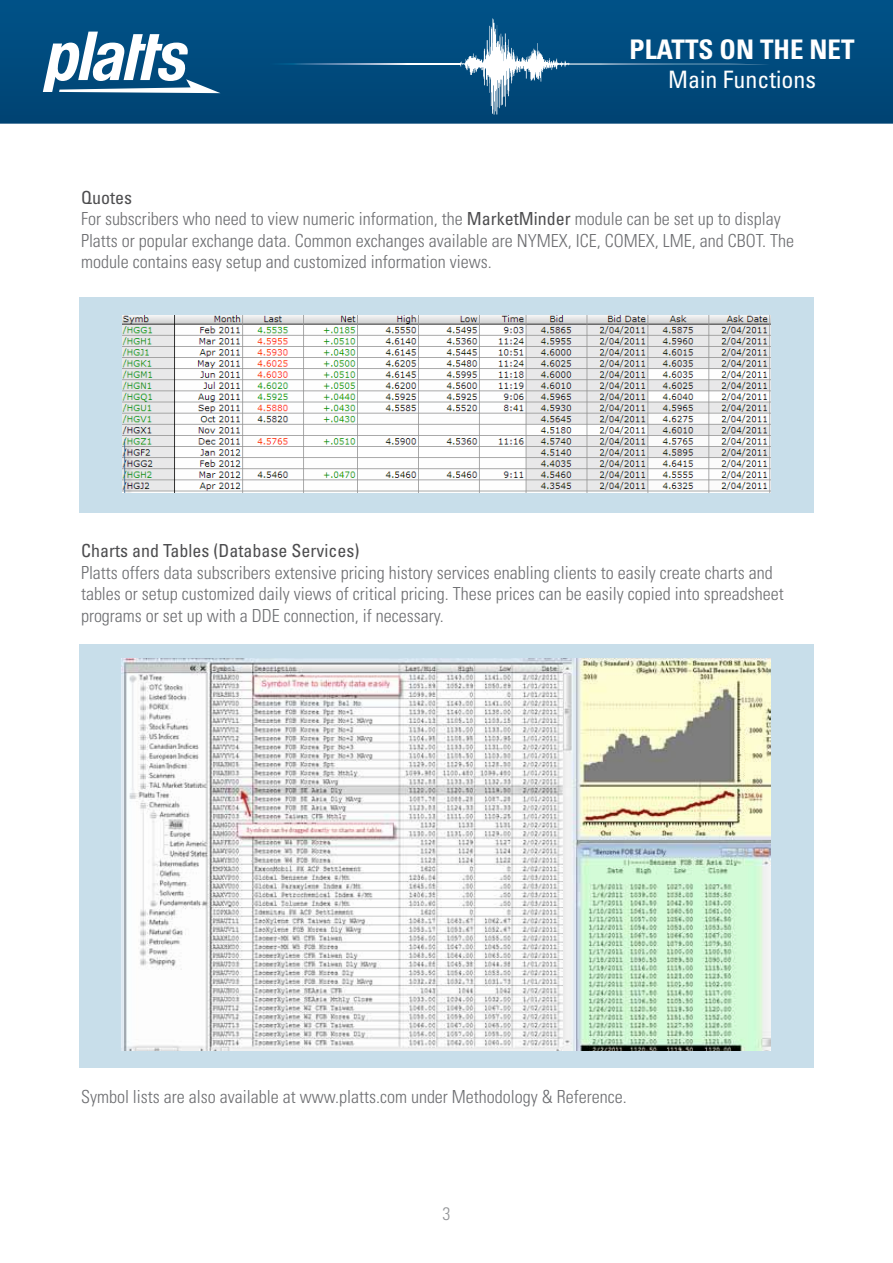
<style>
.page{position:relative;width:893px;height:1263px;background:#fff}
.page>*{position:absolute;margin:0;border:0;box-sizing:border-box;transform-origin:0 0}
.t1{font:700 condensed 27px "Univers";color:#fff}
.t2{font:condensed 24px "Univers";color:#fff}
.t3{font:300 condensed 18px/21.6px "Univers";color:#6d6e71}
.t4{font:condensed 18px "Univers";color:#4d4d4f}
.t5{font:300 condensed 18px "Univers";color:#939598}
.s1{font-weight:400;color:#4d4d4f}
</style>
<div class="page">
<svg style="left:0;top:0;width:893px;height:124px;background:#014b7e"></svg>
<img style="left:570px;top:64px;width:200px;height:1px">
<img style="left:268px;top:64px;width:176px;height:1px">
<svg style="left:444px;top:18px;width:126px;height:97px;background:#2f6b94"></svg>
<svg style="left:43px;top:32px;width:178px;height:61px"></svg>
<div style="left:79px;top:297px;width:735px;height:215px;background:#c8deea"></div>
<div style="left:79px;top:644px;width:735px;height:423px;background:#c8deea"></div>
<img style="left:122px;top:315px;width:648px;height:177px">
<img style="left:122px;top:659px;width:648px;height:391px">
<h1 class="t1" style="left:630px;top:33px;width:226px">PLATTS ON THE NET</h1>
<h2 class="t2" style="left:668px;top:64px;width:149px">Main Functions</h2>
<p class="t3" style="left:81px;top:186px;width:714px"><span class="s1">Quotes<br></span>For subscribers who need to view numeric information, the <span class="s1">MarketMinder</span> module can be set up to display Platts or popular exchange data. Common exchanges available are NYMEX, ICE, COMEX, LME, and CBOT. The module contains easy setup and customized information views.</p>
<p class="t4" style="left:81px;top:539px;width:280px">Charts and Tables (Database Services)</p>
<p class="t3" style="left:81px;top:561px;width:704px">Platts offers data subscribers extensive pricing history services enabling clients to easily create charts and tables or setup customized daily views of critical pricing. These prices can be easily copied into spreadsheet programs or set up with a DDE connection, if necessary.</p>
<p class="t3" style="left:81px;top:1085px;width:547px">Symbol lists are also available at www.platts.com under Methodology &amp; Reference.</p>
<p class="t5" style="left:442px;top:1203px;width:9px">3</p>
</div>
